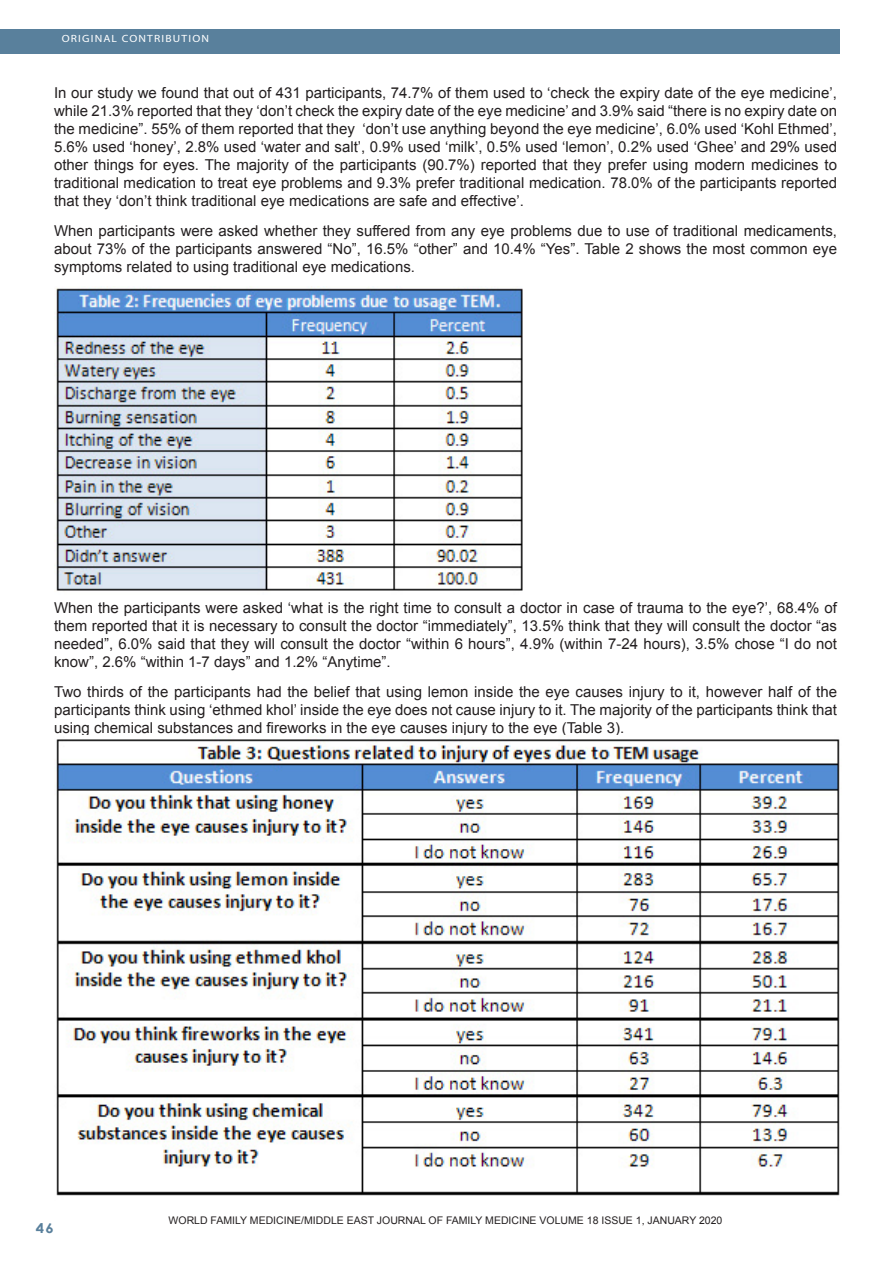
<style>
.page{position:relative;width:893px;height:1263px;background:#fff}
.page>*{position:absolute;margin:0;border:0;box-sizing:border-box;transform-origin:0 0}
.Footnote_Text{font:15px/18px "Arial";color:#231f20;text-align:justify}
.t1{font:700 13.5px "Century Gothic";color:#59809c;scale:1.1 1}
.Footnote_Text-2{font:10.5px "Arial";color:#231f20}
.t2{font:10.5px "Myriad";letter-spacing:.1em;color:#fff;scale:1.1 1}
</style>
<div class="page">
<div style="left:0;top:30px;width:840px;height:24px;background:#59809c"></div>
<img style="left:56px;top:287px;width:467px;height:304px">
<img style="left:56px;top:735px;width:784px;height:461px">
<p class="t2" style="left:62px;top:34px;width:135px">ORIGINAL CONTRIBUTION</p>
<p class="Footnote_Text" style="left:54px;top:84px;width:784px">In our study we found that out of 431 participants, 74.7% of them used to ‘check the expiry date of the eye medicine’, while 21.3% reported that they ‘don’t check the expiry date of the eye medicine’ and 3.9% said “there is no expiry date on the medicine”. 55% of them reported that they ‘don’t use anything beyond the eye medicine’, 6.0% used ‘Kohl Ethmed’, 5.6% used ‘honey’, 2.8% used ‘water and salt’, 0.9% used ‘milk’, 0.5% used ‘lemon’, 0.2% used ‘Ghee’ and 29% used other things for eyes. The majority of the participants (90.7%) reported that they prefer using modern medicines to traditional medication to treat eye problems and 9.3% prefer traditional medication. 78.0% of the participants reported that they ‘don’t think traditional eye medications are safe and effective’.</p>
<p class="Footnote_Text" style="left:54px;top:222px;width:784px">When participants were asked whether they suffered from any eye problems due to use of traditional medicaments, about 73% of the participants answered “No”, 16.5% “other” and 10.4% “Yes”. Table 2 shows the most common eye symptoms related to using traditional eye medications.</p>
<p class="Footnote_Text" style="left:54px;top:598px;width:785px">When the participants were asked ‘what is the right time to consult a doctor in case of trauma to the eye?’, 68.4% of them reported that it is necessary to consult the doctor “immediately”, 13.5% think that they will consult the doctor “as needed”, 6.0% said that they will consult the doctor “within 6 hours”, 4.9% (within 7-24 hours), 3.5% chose “I do not know”, 2.6% “within 1-7 days” and 1.2% “Anytime”.</p>
<p class="Footnote_Text" style="left:54px;top:682px;width:784px">Two thirds of the participants had the belief that using lemon inside the eye causes injury to it, however half of the participants think using ‘ethmed khol’ inside the eye does not cause injury to it. The majority of the participants think that using chemical substances and fireworks in the eye causes injury to the eye (Table 3).</p>
<p class="t1" style="left:36px;top:1217px;width:18px">46</p>
<p class="Footnote_Text-2" style="left:169px;top:1214px;width:555px">WORLD FAMILY MEDICINE/MIDDLE EAST JOURNAL OF FAMILY MEDICINE VOLUME 18 ISSUE 1, JANUARY 2020</p>
</div>
